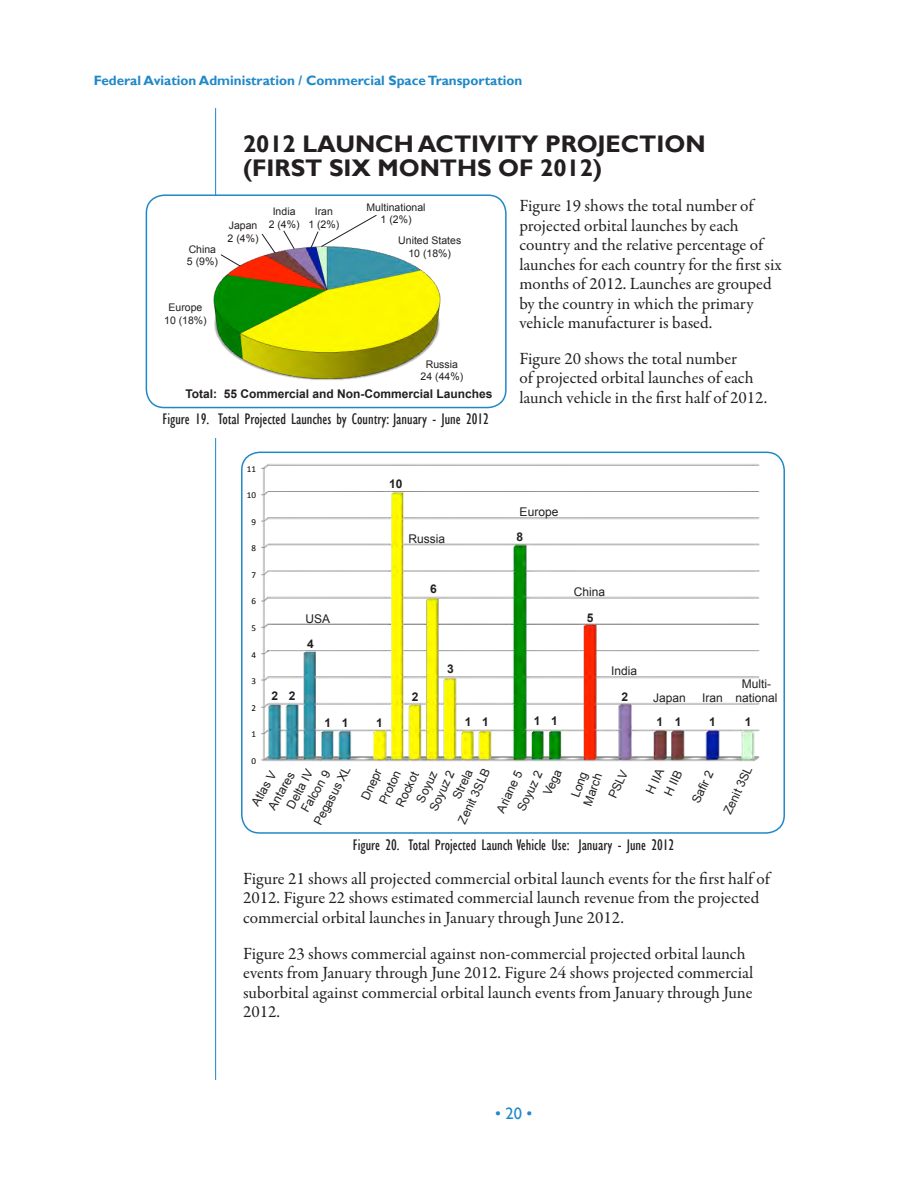
<style>
.page{position:relative;width:918px;height:1188px;background:#fff}
.page>*{position:absolute;margin:0;border:0;box-sizing:border-box;transform-origin:0 0}
.Heading_1{font:700 24px/24px "Gill Sans";color:#231f20}
.t1{font:17.25px/19.5px "Garamond Premr Pro";color:#231f20}
.t2{font:16.5px "Gill Sans";color:#2088c9}
.Image_Caption_1{font:condensed 15.75px "Gill Sans";color:#231f20}
.t3{font:700 13.5px "Gill Sans";color:#2088c9}
.Charts_Regular{font:12px "Arial";color:#231f20}
.Charts_Bold{font:700 12px "Arial";color:#231f20}
.Charts_Bold-2{font:12px "Arial";color:#231f20}
.Charts_Bold-3{font:10.5px "Arial";color:#231f20}
.t4{font:9.15px "Calibri";color:#000}
</style>
<div class="page">
<hr style="left:215px;top:108px;width:1px;height:972px;background:#2088c9">
<div style="left:146px;top:395px;width:359px;height:43px;background:#fff"></div>
<div style="left:146px;top:195px;width:360px;height:213px;background:#fff;border-radius:18px"></div>
<div style="left:146px;top:194px;width:361px;height:214px;border:2px solid #2088c9;border-radius:18px"></div>
<svg style="left:283px;top:230px;width:10px;height:15px"></svg>
<svg style="left:261px;top:233px;width:9px;height:12px"></svg>
<svg style="left:311px;top:214px;width:66px;height:31px"></svg>
<img style="left:213px;top:245px;width:228px;height:135px">
<div style="left:241px;top:452px;width:544px;height:382px;border:2px solid #2088c9;border-radius:18px"></div>
<img style="left:262px;top:464px;width:498px;height:298px">
<p class="t3" style="left:94px;top:73px;width:430px">Federal Aviation Administration / Commercial Space Transportation</p>
<p class="Heading_1" style="left:243px;top:132px;width:464px">2012 LAUNCH ACTIVITY PROJECTION (FIRST SIX MONTHS OF 2012)</p>
<p class="t1" style="left:519px;top:197px;width:264px">Figure 19 shows the total number of projected orbital launches by each country and the relative percentage of launches for each country for the first six months of 2012. Launches are grouped by the country in which the primary vehicle manufacturer is based.</p>
<p class="t1" style="left:519px;top:349px;width:249px">Figure 20 shows the total number<br>of projected orbital launches of each launch vehicle in the first half of 2012.</p>
<p class="Charts_Bold-3" style="left:367px;top:200px;width:60px">Multinational</p>
<p class="Charts_Bold-3" style="left:381px;top:213px;width:32px">1 (2%)</p>
<p class="Charts_Bold-3" style="left:315px;top:204px;width:20px">Iran</p>
<p class="Charts_Bold-3" style="left:308px;top:217px;width:32px">1 (2%)</p>
<p class="Charts_Bold-3" style="left:273px;top:205px;width:24px">India</p>
<p class="Charts_Bold-3" style="left:229px;top:219px;width:30px">Japan</p>
<p class="Charts_Bold-3" style="left:269px;top:217px;width:32px">2 (4%)</p>
<p class="Charts_Bold-3" style="left:228px;top:231px;width:32px">2 (4%)</p>
<p class="Charts_Bold-3" style="left:398px;top:233px;width:65px">United States</p>
<p class="Charts_Bold-3" style="left:408px;top:246px;width:44px">10 (18%)</p>
<p class="Charts_Bold-3" style="left:189px;top:242px;width:29px">China</p>
<p class="Charts_Bold-3" style="left:187px;top:255px;width:32px">5 (9%)</p>
<p class="Charts_Bold-3" style="left:169px;top:301px;width:35px">Europe</p>
<p class="Charts_Bold-3" style="left:164px;top:313px;width:44px">10 (18%)</p>
<p class="Charts_Bold-3" style="left:426px;top:357px;width:34px">Russia</p>
<p class="Charts_Bold-3" style="left:421px;top:370px;width:44px">24 (44%)</p>
<p class="Charts_Bold" style="left:185px;top:386px;width:309px">Total: 55 Commercial and Non-Commercial Launches</p>
<p class="Image_Caption_1" style="left:163px;top:409px;width:328px">Figure 19. Total Projected Launches by Country: January - June 2012</p>
<p class="t4" style="left:247px;top:463px;width:11px">11</p>
<p class="t4" style="left:247px;top:490px;width:11px">10</p>
<p class="t4" style="left:252px;top:516px;width:6px">9</p>
<p class="t4" style="left:252px;top:543px;width:6px">8</p>
<p class="t4" style="left:252px;top:569px;width:6px">7</p>
<p class="t4" style="left:252px;top:596px;width:6px">6</p>
<p class="t4" style="left:252px;top:622px;width:6px">5</p>
<p class="t4" style="left:252px;top:649px;width:6px">4</p>
<p class="t4" style="left:252px;top:675px;width:6px">3</p>
<p class="t4" style="left:252px;top:702px;width:6px">2</p>
<p class="t4" style="left:252px;top:728px;width:6px">1</p>
<p class="Charts_Bold" style="left:389px;top:476px;width:15px">10</p>
<p class="Charts_Bold-2" style="left:408px;top:531px;width:38px">Russia</p>
<p class="Charts_Bold" style="left:272px;top:688px;width:8px">2</p>
<p class="Charts_Bold" style="left:289px;top:688px;width:8px">2</p>
<p class="Charts_Bold-2" style="left:306px;top:611px;width:26px">USA</p>
<p class="Charts_Bold" style="left:307px;top:636px;width:8px">4</p>
<p class="Charts_Bold" style="left:430px;top:581px;width:8px">6</p>
<p class="Charts_Bold" style="left:412px;top:689px;width:8px">2</p>
<p class="Charts_Bold" style="left:447px;top:661px;width:8px">3</p>
<p class="Charts_Bold" style="left:324px;top:715px;width:8px">1</p>
<p class="Charts_Bold" style="left:342px;top:715px;width:8px">1</p>
<p class="Charts_Bold" style="left:465px;top:714px;width:8px">1</p>
<p class="Charts_Bold" style="left:376px;top:715px;width:8px">1</p>
<p class="Charts_Bold" style="left:482px;top:714px;width:8px">1</p>
<p class="Charts_Bold-2" style="left:520px;top:504px;width:40px">Europe</p>
<p class="Charts_Bold" style="left:517px;top:529px;width:8px">8</p>
<p class="Charts_Bold-2" style="left:574px;top:584px;width:33px">China</p>
<p class="Charts_Bold" style="left:587px;top:610px;width:8px">5</p>
<p class="Charts_Bold-2" style="left:611px;top:663px;width:28px">India</p>
<p class="Charts_Bold" style="left:621px;top:689px;width:8px">2</p>
<p class="Charts_Bold-2" style="left:702px;top:690px;width:22px">Iran</p>
<p class="Charts_Bold-2" style="left:653px;top:690px;width:34px">Japan</p>
<p class="Charts_Bold-2" style="left:742px;top:676px;width:31px">Multi-</p>
<p class="Charts_Bold-2" style="left:736px;top:690px;width:44px">national</p>
<p class="Charts_Bold" style="left:534px;top:713px;width:8px">1</p>
<p class="Charts_Bold" style="left:551px;top:713px;width:8px">1</p>
<p class="Charts_Bold" style="left:657px;top:714px;width:8px">1</p>
<p class="Charts_Bold" style="left:675px;top:714px;width:8px">1</p>
<p class="Charts_Bold" style="left:709px;top:714px;width:8px">1</p>
<p class="Charts_Bold" style="left:745px;top:714px;width:8px">1</p>
<p class="t4" style="left:252px;top:755px;width:6px">0</p>
<p class="Charts_Regular" style="left:310px;top:821px;width:66px;rotate:-62deg">Pegasus XL</p>
<p class="Charts_Regular" style="left:642px;top:790px;width:28px;rotate:-65deg">H IIA</p>
<p class="Charts_Regular" style="left:661px;top:792px;width:28px;rotate:-65deg">H IIB</p>
<p class="Charts_Regular" style="left:720px;top:810px;width:53px;rotate:-65deg">Zenit 3SL</p>
<p class="Charts_Regular" style="left:454px;top:820px;width:61px;rotate:-65deg">Zenit 3SLB</p>
<p class="Charts_Regular" style="left:283px;top:804px;width:44px;rotate:-62deg">Delta IV</p>
<p class="Charts_Regular" style="left:358px;top:796px;width:34px;rotate:-65deg">Dnepr</p>
<p class="Charts_Regular" style="left:449px;top:795px;width:33px;rotate:-65deg">Strela</p>
<p class="Charts_Regular" style="left:688px;top:799px;width:36px;rotate:-65deg">Safi r 2</p>
<p class="Charts_Regular" style="left:298px;top:807px;width:48px;rotate:-60deg">Falcon 9</p>
<p class="Charts_Regular" style="left:567px;top:794px;width:28px;rotate:-70deg">Long</p>
<p class="Charts_Regular" style="left:605px;top:794px;width:31px;rotate:-65deg">PSLV</p>
<p class="Charts_Regular" style="left:540px;top:791px;width:29px;rotate:-65deg">Vega</p>
<p class="Charts_Regular" style="left:248px;top:801px;width:40px;rotate:-60deg">Atlas V</p>
<p class="Charts_Regular" style="left:375px;top:800px;width:37px;rotate:-65deg">Proton</p>
<p class="Charts_Regular" style="left:426px;top:807px;width:45px;rotate:-65deg">Soyuz 2</p>
<p class="Charts_Regular" style="left:493px;top:808px;width:46px;rotate:-65deg">Ariane 5</p>
<p class="Charts_Regular" style="left:514px;top:807px;width:45px;rotate:-65deg">Soyuz 2</p>
<p class="Charts_Regular" style="left:392px;top:803px;width:39px;rotate:-65deg">Rockot</p>
<p class="Charts_Regular" style="left:413px;top:798px;width:35px;rotate:-65deg">Soyuz</p>
<p class="Charts_Regular" style="left:264px;top:805px;width:43px;rotate:-60deg">Antares</p>
<p class="Charts_Regular" style="left:580px;top:802px;width:35px;rotate:-70deg">March</p>
<p class="Image_Caption_1" style="left:353px;top:835px;width:323px">Figure 20. Total Projected Launch Vehicle Use: January - June 2012</p>
<p class="t1" style="left:243px;top:869px;width:529px">Figure 21 shows all projected commercial orbital launch events for the first half of<br>2012. Figure 22 shows estimated commercial launch revenue from the projected commercial orbital launches in January through June 2012.</p>
<p class="t1" style="left:243px;top:944px;width:512px">Figure 23 shows commercial against non-commercial projected orbital launch events from January through June 2012. Figure 24 shows projected commercial suborbital against commercial orbital launch events from January through June 2012.</p>
<p class="t2" style="left:495px;top:1104px;width:39px">• 20 •</p>
</div>
